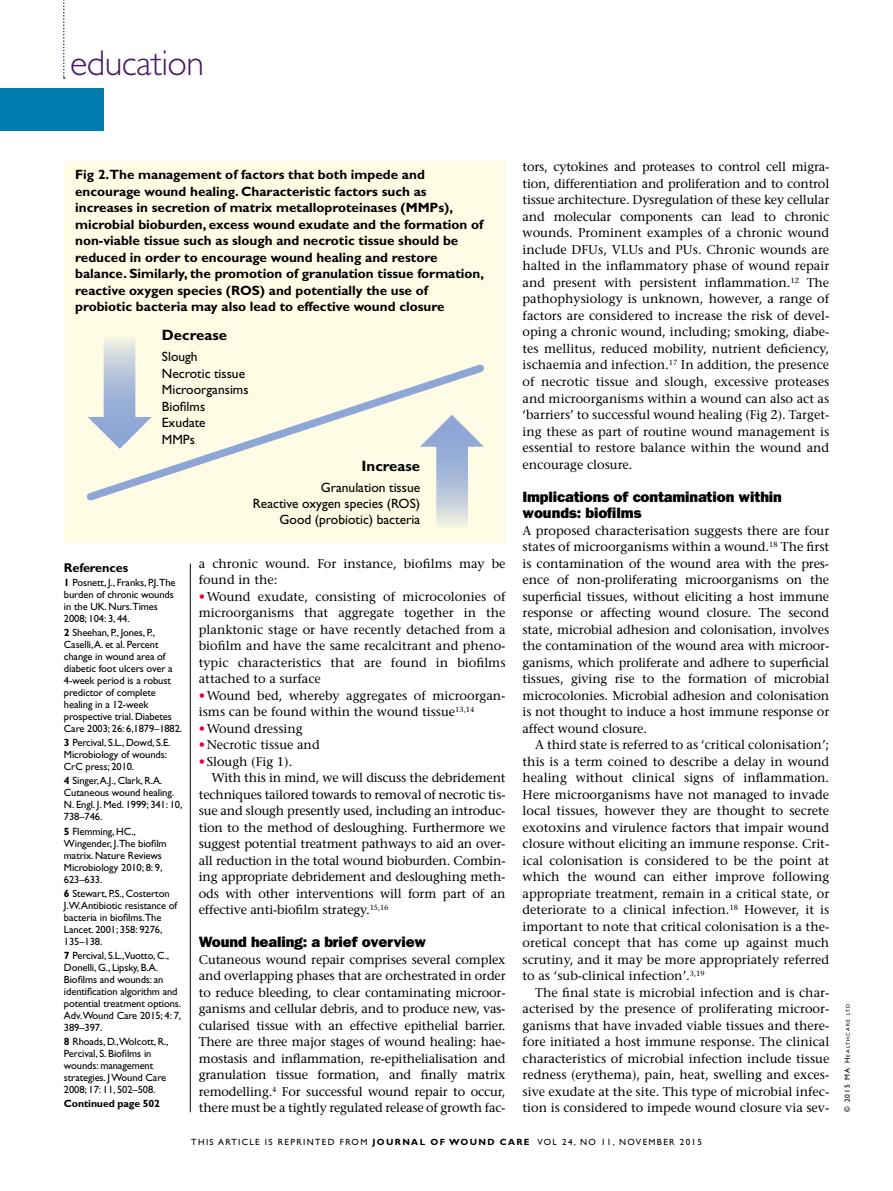
<style>
.page{position:relative;width:893px;height:1191px;background:#fff}
.page>*{position:absolute;margin:0;border:0;box-sizing:border-box;transform-origin:0 0}
.t1{font:300 36px "Gill Sans Std";letter-spacing:-.015em;color:#491a66}
.t2{font:15px/16.5px "ITC Franklin Gothic Std Hvy";letter-spacing:-.01em;color:#000}
.t3{font:700 15px "Gill Sans Std";color:#000}
.t4{font:700 13.5px/16.5px "Gill Sans Std";color:#000}
.t5{font:13.5px/16.5px "Gill Sans Std";color:#000}
.t6{font:500 12.75px/16.5px "Stone Serif Std";letter-spacing:-.015em;color:#000;text-align:justify}
.t7{font:700 12.75px "Gill Sans Std";letter-spacing:-.01em;color:#000}
.t8{font:10.5px/12px "Gill Sans Std";letter-spacing:-.01em;color:#000}
.t9{font:700 10.5px "Gill Sans Std";letter-spacing:-.01em;color:#000}
.t10{font:9px "Gill Sans Std";letter-spacing:.15em;color:#000}
.t11{font:5.25px "Gill Sans Std";letter-spacing:.215em;color:#000}
.s1{font-weight:700}
.s2{color:#e4032e}
.s3{font-size:7.5px}
</style>
<div class="page">
<div style="left:0;top:89px;width:104px;height:42px;background:#007cb0"></div>
<svg style="left:63px;top:0;width:2px;height:79px"></svg>
<hr style="left:190px;top:563px;width:1px;height:549px;background:#000">
<div style="left:65px;top:161px;width:441px;height:382px;background:#fffce5"></div>
<svg style="left:103px;top:339px;width:33px;height:20px"></svg>
<svg style="left:86px;top:359px;width:398px;height:142px"></svg>
<svg style="left:420px;top:415px;width:64px;height:111px"></svg>
<h1 class="t1" style="left:70px;top:43px;width:136px">education</h1>
<p class="t4" style="left:75px;top:166px;width:410px">Fig 2.The management of factors that both impede and encourage wound healing. Characteristic factors such as increases in secretion of matrix metalloproteinases (MMPs), microbial bioburden, excess wound exudate and the formation of non-viable tissue such as slough and necrotic tissue should be reduced in order to encourage wound healing and restore balance. Similarly, the promotion of granulation tissue formation, reactive oxygen species (ROS) and potentially the use of probiotic bacteria may also lead to effective wound closure</p>
<p class="t3" style="left:162px;top:326px;width:67px">Decrease</p>
<p class="t5" style="left:162px;top:348px;width:88px">Slough<br>Necrotic tissue<br>Microorgansims<br>Biofilms<br>Exudate<br>MMPs</p>
<p class="t3" style="left:362px;top:457px;width:60px">Increase</p>
<p class="t5" style="left:253px;top:479px;width:169px;text-align:right">Granulation tissue<br>Reactive oxygen species (ROS)<br>Good (probiotic) bacteria</p>
<p class="t7" style="left:64px;top:560px;width:66px">References</p>
<p class="t8" style="left:64px;top:576px;width:113px"><span class="s1">1</span> Posnett, J., Franks, P.J.The burden of chronic wounds in the UK. Nurs.Times<br>2008; 104: 3, 44.</p>
<p class="t8" style="left:64px;top:626px;width:120px"><span class="s1">2</span> Sheehan, P., Jones, P.,<br>Caselli, A. et al. Percent change in wound area of diabetic foot ulcers over a<br>4-week period is a robust predictor of complete healing in a 12-week prospective trial. Diabetes<br>Care 2003; 26: 6,1879–1882.</p>
<p class="t8" style="left:64px;top:736px;width:108px"><span class="s1">3</span> Percival, S.L., Dowd, S.E.<br>Microbiology of wounds:<br>CrC press; 2010.</p>
<p class="t8" style="left:64px;top:775px;width:120px"><span class="s1">4</span> Singer,A.J., Clark, R.A.<br>Cutaneous wound healing.<br>N. Engl. J. Med. 1999; 341: 10,<br>738–746.</p>
<p class="t8" style="left:64px;top:825px;width:104px"><span class="s1">5</span> Flemming, HC.,<br>Wingender, J.The biofilm matrix. Nature Reviews<br>Microbiology 2010; 8: 9,<br>623–633.</p>
<p class="t8" style="left:64px;top:887px;width:115px"><span class="s1">6</span> Stewart, P.S., Costerton<br>J.W.Antibiotic resistance of bacteria in biofilms.The<br>Lancet. 2001; 358: 9276,<br>135–138.</p>
<p class="t8" style="left:64px;top:949px;width:119px"><span class="s1">7</span> Percival, S.L.,Vuotto, C.,<br>Donelli, G., Lipsky, B.A.<br>Biofilms and wounds: an identification algorithm and potential treatment options.<br>Adv.Wound Care 2015; 4: 7,<br>389–397.</p>
<p class="t8" style="left:64px;top:1035px;width:106px"><span class="s1">8</span> Rhoads, D.,Wolcott, R.,<br>Percival, S. Biofilms in wounds: management strategies. J Wound Care<br>2008; 17: 11, 502–508.</p>
<p class="t9" style="left:64px;top:1097px;width:98px">Continued page 502</p>
<p class="t6" style="left:199px;top:555px;width:308px">a chronic wound. For instance, biofilms may be found in the:</p>
<p class="t6" style="left:199px;top:588px;width:308px"><span class="s2">•</span>Wound exudate, consisting of microcolonies of microorganisms that aggregate together in the planktonic stage or have recently detached from a biofilm and have the same recalcitrant and pheno&shy;typic characteristics that are found in biofilms attached to a surface</p>
<p class="t6" style="left:199px;top:687px;width:308px"><span class="s2">•</span>Wound bed, whereby aggregates of microorgan&shy;isms can be found within the wound tissue<sup>13,14</sup></p>
<p class="t6" style="left:199px;top:720px;width:105px"><span class="s2">•</span>Wound dressing</p>
<p class="t6" style="left:199px;top:736px;width:122px"><span class="s2">•</span>Necrotic tissue and</p>
<p class="t6" style="left:199px;top:753px;width:95px"><span class="s2">•</span>Slough (Fig 1).</p>
<p class="t6" style="left:212px;top:769px;width:295px">With this in mind, we will discuss the debridement</p>
<p class="t6" style="left:199px;top:786px;width:308px">techniques tailored towards to removal of necrotic tis-</p>
<p class="t6" style="left:199px;top:802px;width:308px">sue and slough presently used, including an introduc-</p>
<p class="t6" style="left:199px;top:819px;width:308px">tion to the method of desloughing. Furthermore we</p>
<p class="t6" style="left:199px;top:835px;width:308px">suggest potential treatment pathways to aid an over-</p>
<p class="t6" style="left:199px;top:852px;width:308px">all reduction in the total wound bioburden. Combin-</p>
<p class="t6" style="left:199px;top:868px;width:308px">ing appropriate debridement and desloughing meth-</p>
<p class="t6" style="left:199px;top:885px;width:308px">ods with other interventions will form part of an</p>
<p class="t6" style="left:199px;top:901px;width:191px">effective anti-biofilm strategy.<sup>15,16</sup></p>
<p class="t2" style="left:199px;top:933px;width:229px">Wound healing: a brief overview</p>
<p class="t6" style="left:199px;top:951px;width:308px">Cutaneous wound repair comprises several complex and overlapping phases that are orchestrated in order to reduce bleeding, to clear contaminating microor&shy;ganisms and cellular debris, and to produce new, vas&shy;cularised tissue with an effective epithelial barrier.<br>There are three major stages of wound healing: hae&shy;mostasis and inflammation, re-epithelialisation and granulation tissue formation, and finally matrix remodelling.<sup>4</sup> For successful wound repair to occur, there must be a tightly regulated release of growth fac-</p>
<p class="t6" style="left:523px;top:159px;width:308px">tors, cytokines and proteases to control cell migra&shy;tion, differentiation and proliferation and to control tissue architecture. Dysregulation of these key cellular and molecular components can lead to chronic wounds. Prominent examples of a chronic wound include DFUs, VLUs and PUs. Chronic wounds are halted in the inflammatory phase of wound repair and present with persistent inflammation.<sup>12</sup> The pathophysiology is unknown, however, a range of factors are considered to increase the risk of devel&shy;oping a chronic wound, including; smoking, diabe&shy;tes mellitus, reduced mobility, nutrient deficiency, ischaemia and infection.<sup>17</sup> In addition, the presence of necrotic tissue and slough, excessive proteases and microorganisms within a wound can also act as ‘barriers’ to successful wound healing (Fig 2). Target&shy;ing these as part of routine wound management is essential to restore balance within the wound and encourage closure.</p>
<p class="t2" style="left:523px;top:488px;width:261px">Implications of contamination within wounds: biofilms</p>
<p class="t6" style="left:523px;top:522px;width:308px">A proposed characterisation suggests there are four states of microorganisms within a wound.<sup>18</sup> The first is contamination of the wound area with the pres&shy;ence of non-proliferating microorganisms on the superficial tissues, without eliciting a host immune response or affecting wound closure. The second state, microbial adhesion and colonisation, involves the contamination of the wound area with microor&shy;ganisms, which proliferate and adhere to superficial tissues, giving rise to the formation of microbial microcolonies. Microbial adhesion and colonisation is not thought to induce a host immune response or affect wound closure.</p>
<p class="t6" style="left:523px;top:736px;width:308px;text-indent:13px">A third state is referred to as ‘critical colonisation’; this is a term coined to describe a delay in wound healing without clinical signs of inflammation.<br>Here microorganisms have not managed to invade local tissues, however they are thought to secrete exotoxins and virulence factors that impair wound closure without eliciting an immune response. Crit&shy;ical colonisation is considered to be the point at which the wound can either improve following appropriate treatment, remain in a critical state, or deteriorate to a clinical infection.<sup>18</sup> However, it is important to note that critical colonisation is a the&shy;oretical concept that has come up against much scrutiny, and it may be more appropriately referred to as ‘sub-clinical infection’.<sup>3,19</sup></p>
<p class="t6" style="left:523px;top:984px;width:308px;text-indent:13px">The final state is microbial infection and is char&shy;acterised by the presence of proliferating microor&shy;ganisms that have invaded viable tissues and there&shy;fore initiated a host immune response. The clinical characteristics of microbial infection include tissue redness (erythema), pain, heat, swelling and exces&shy;sive exudate at the site. This type of microbial infec&shy;tion is considered to impede wound closure via sev-</p>
<p class="t10" style="left:191px;top:1137px;width:512px">THIS ARTICLE IS REPRINTED FROM <span class="s1">JOURNAL OF WOUND CARE</span> VOL 24, NO 11, NOVEMBER 2015</p>
<p class="t11" style="left:845px;top:1112px;width:110px;rotate:-90deg"><span class="s3">© 2015 MA H</span>ealth care ltd</p>
</div>
